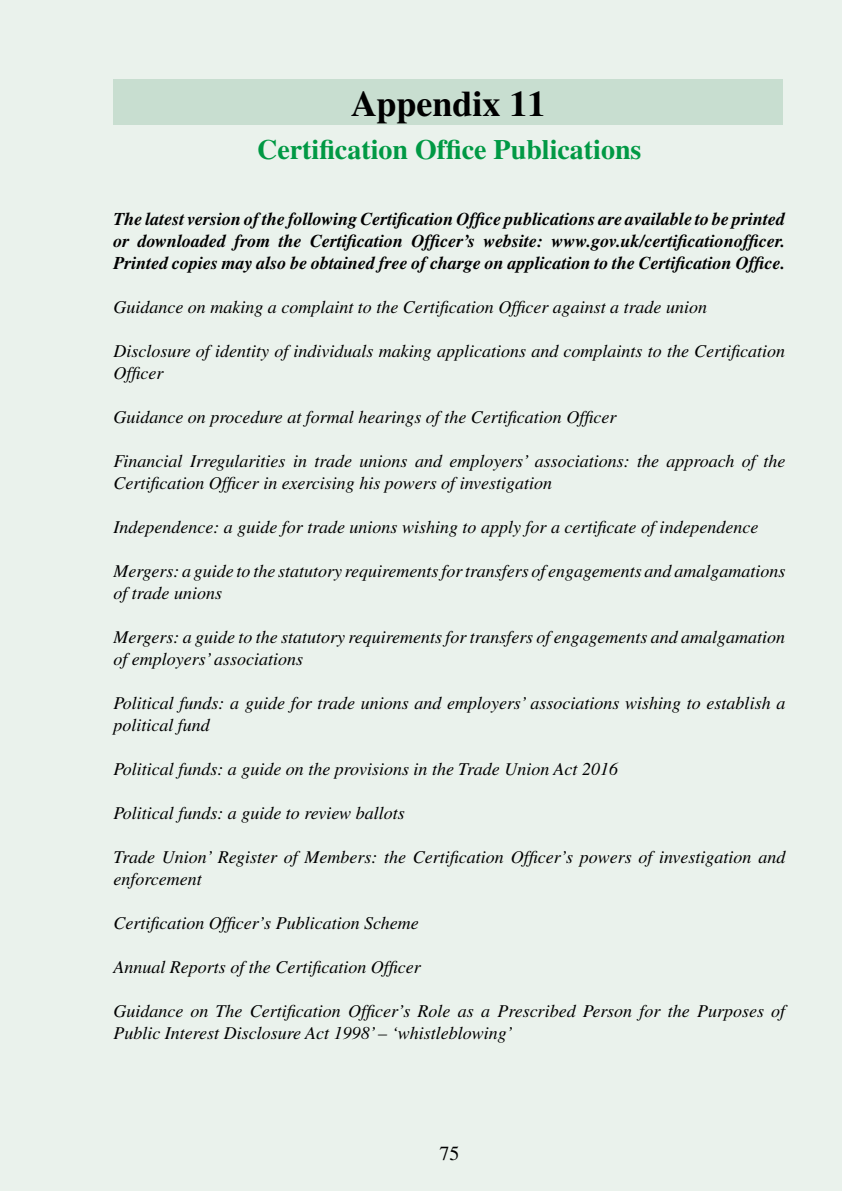
<style>
.page{position:relative;width:842px;height:1191px;background:#eaf2ec}
.page>*{position:absolute;margin:0;border:0;box-sizing:border-box;transform-origin:0 0}
.t1{font:700 36px "Times";color:#000}
.t2{font:700 28px "Times";color:#094}
.t3{font:20px "Times";color:#000}
.t4{font:italic 18px/22px "Times";color:#000}
.t5{font:italic 700 18px/22px "Times";color:#000;text-align:justify}
</style>
<div class="page">
<div style="left:113px;top:79px;width:670px;height:46px;background:#c8ded0"></div>
<h1 class="t1" style="left:351px;top:82px;width:196px">Appendix 11</h1>
<h2 class="t2" style="left:257px;top:133px;width:386px">Certification Office Publications</h2>
<p class="t5" style="left:113px;top:207px;width:673px">The latest version of the following Certification Office publications are available to be printed or downloaded from the Certification Officer’s website: www.gov.uk/certificationofficer.<br>Printed copies may also be obtained free of charge on application to the Certification Office.</p>
<p class="t4" style="left:113px;top:296px;width:595px">Guidance on making a complaint to the Certification Officer against a trade union</p>
<p class="t4" style="left:113px;top:340px;width:673px">Disclosure of identity of individuals making applications and complaints to the Certification<br>Officer</p>
<p class="t4" style="left:113px;top:406px;width:504px">Guidance on procedure at formal hearings of the Certification Officer</p>
<p class="t4" style="left:113px;top:450px;width:673px">Financial Irregularities in trade unions and employers’ associations: the approach of the<br>Certification Officer in exercising his powers of investigation</p>
<p class="t4" style="left:113px;top:516px;width:647px">Independence: a guide for trade unions wishing to apply for a certificate of independence</p>
<p class="t4" style="left:113px;top:560px;width:673px">Mergers: a guide to the statutory requirements for transfers of engagements and amalgamations of trade unions</p>
<p class="t4" style="left:113px;top:626px;width:673px">Mergers: a guide to the statutory requirements for transfers of engagements and amalgamation of employers’ associations</p>
<p class="t4" style="left:113px;top:692px;width:673px">Political funds: a guide for trade unions and employers’ associations wishing to establish a political fund</p>
<p class="t4" style="left:113px;top:758px;width:506px">Political funds: a guide on the provisions in the Trade Union Act 2016</p>
<p class="t4" style="left:113px;top:802px;width:293px">Political funds: a guide to review ballots</p>
<p class="t4" style="left:113px;top:846px;width:673px">Trade Union’ Register of Members: the Certification Officer’s powers of investigation and enforcement</p>
<p class="t4" style="left:113px;top:912px;width:307px">Certification Officer’s Publication Scheme</p>
<p class="t4" style="left:113px;top:956px;width:309px">Annual Reports of the Certification Officer</p>
<p class="t4" style="left:113px;top:1000px;width:673px">Guidance on The Certification Officer’s Role as a Prescribed Person for the Purposes of<br>Public Interest Disclosure Act 1998’ – ‘whistleblowing’</p>
<p class="t3" style="left:439px;top:1141px;width:21px">75</p>
</div>
